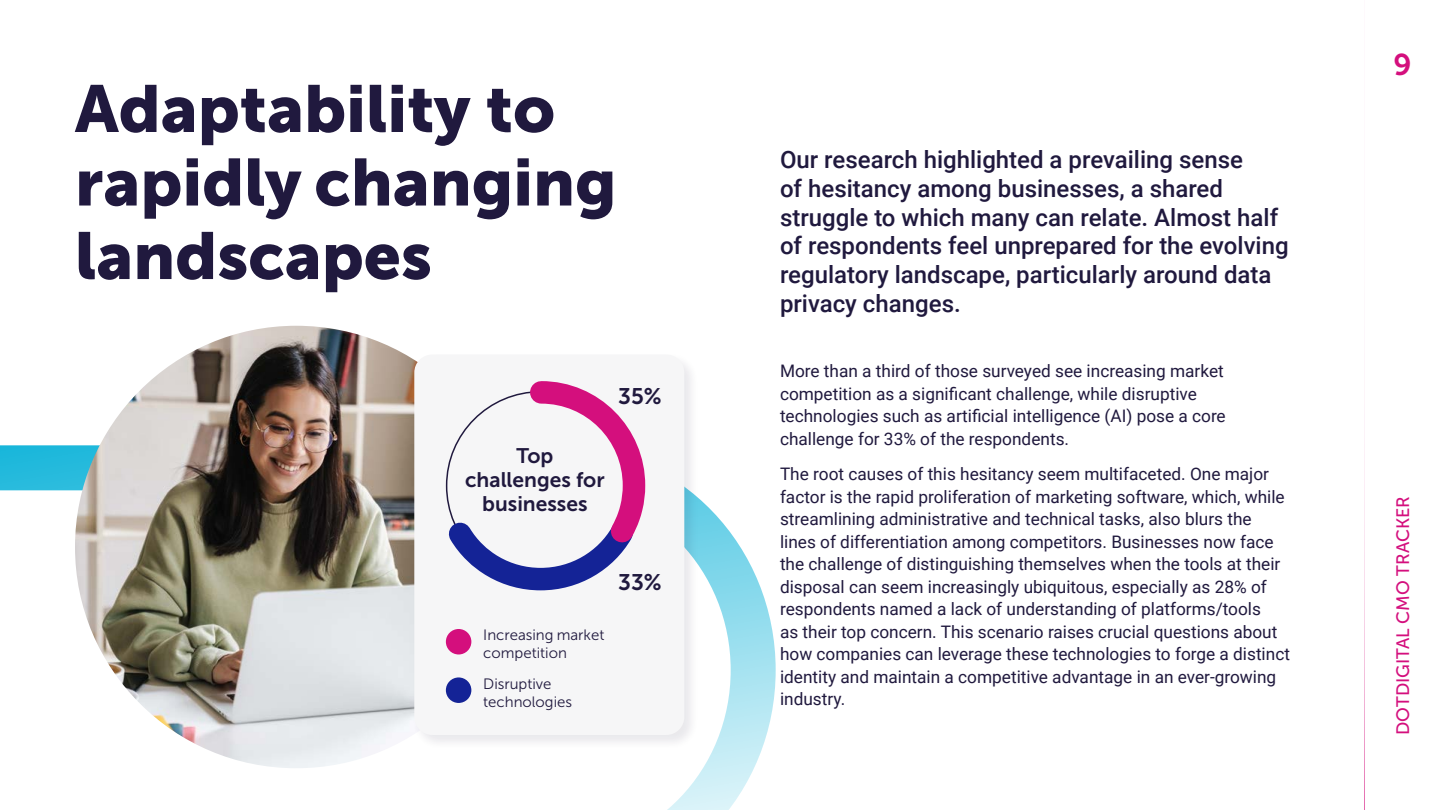
<style>
.page{position:relative;width:1440px;height:810px;background:#fff}
.page>*{position:absolute;margin:0;border:0;box-sizing:border-box;transform-origin:0 0}
.t1{font:66px/73.5px "Museo Sans 900";color:#20193e}
.t2{font:30px "Museo Sans 700";color:#d40f7d}
.t3{font:500 24px/28.8px "Roboto";color:#20193e}
.t4{font:22.5px "Museo Sans 700";color:#20193e}
.t5{font:21px/24px "Museo Sans 700";color:#20193e;text-align:center}
.t6{font:18px "Museo Sans 500";color:#d40f7d}
.t7{font:17.25px/22.5px "Roboto";color:#20193e}
.t8{font:15px/18px "Museo Sans 300";color:#20193e}
</style>
<div class="page">
<svg style="left:0;top:445px;width:776px;height:365px"></svg>
<img style="left:75px;top:326px;width:443px;height:442px;border-radius:221px">
<div style="left:412px;top:352px;width:287px;height:398px;background:#20193e;opacity:.1"></div>
<div style="left:414px;top:354px;width:270px;height:381px;background:#f6f6f7;border-radius:18px"></div>
<svg style="left:445px;top:381px;width:201px;height:210px"></svg>
<div style="left:446px;top:629px;width:25px;height:25px;background:#d40f7d;border-radius:50%"></div>
<div style="left:446px;top:677px;width:25px;height:26px;background:#142396;border-radius:50%"></div>
<svg style="left:1364px;top:404px;width:1px;height:406px"></svg>
<h1 class="t1" style="left:75px;top:72px;width:543px">Adaptability to rapidly changing landscapes</h1>
<h3 class="t4" style="left:618px;top:384px;width:45px">35%</h3>
<p class="t5" style="left:465px;top:444px;width:141px">Top challenges for businesses</p>
<h3 class="t4" style="left:618px;top:570px;width:45px">33%</h3>
<p class="t8" style="left:483px;top:626px;width:123px">Increasing market competition</p>
<p class="t8" style="left:483px;top:675px;width:90px">Disruptive technologies</p>
<p class="t3" style="left:780px;top:144px;width:510px">Our research highlighted a prevailing sense<br>of hesitancy among businesses, a shared struggle to which many can relate. Almost half of respondents feel unprepared for the evolving regulatory landscape, particularly around data privacy changes.</p>
<p class="t7" style="left:780px;top:359px;width:447px">More than a third of those surveyed see increasing market competition as a significant challenge, while disruptive technologies such as artificial intelligence (AI) pose a core challenge for 33% of the respondents.</p>
<p class="t7" style="left:780px;top:462px;width:512px">The root causes of this hesitancy seem multifaceted. One major factor is the rapid proliferation of marketing software, which, while streamlining administrative and technical tasks, also blurs the lines of differentiation among competitors. Businesses now face the challenge of distinguishing themselves when the tools at their disposal can seem increasingly ubiquitous, especially as 28% of respondents named a lack of understanding of platforms/tools<br>as their top concern. This scenario raises crucial questions about how companies can leverage these technologies to forge a distinct identity and maintain a competitive advantage in an ever-growing industry.</p>
<h2 class="t2" style="left:1393px;top:48px;width:20px">9</h2>
<p class="t6" style="left:1393px;top:735px;width:240px;rotate:-90deg">DOTDIGITAL CMO TRACKER</p>
</div>
